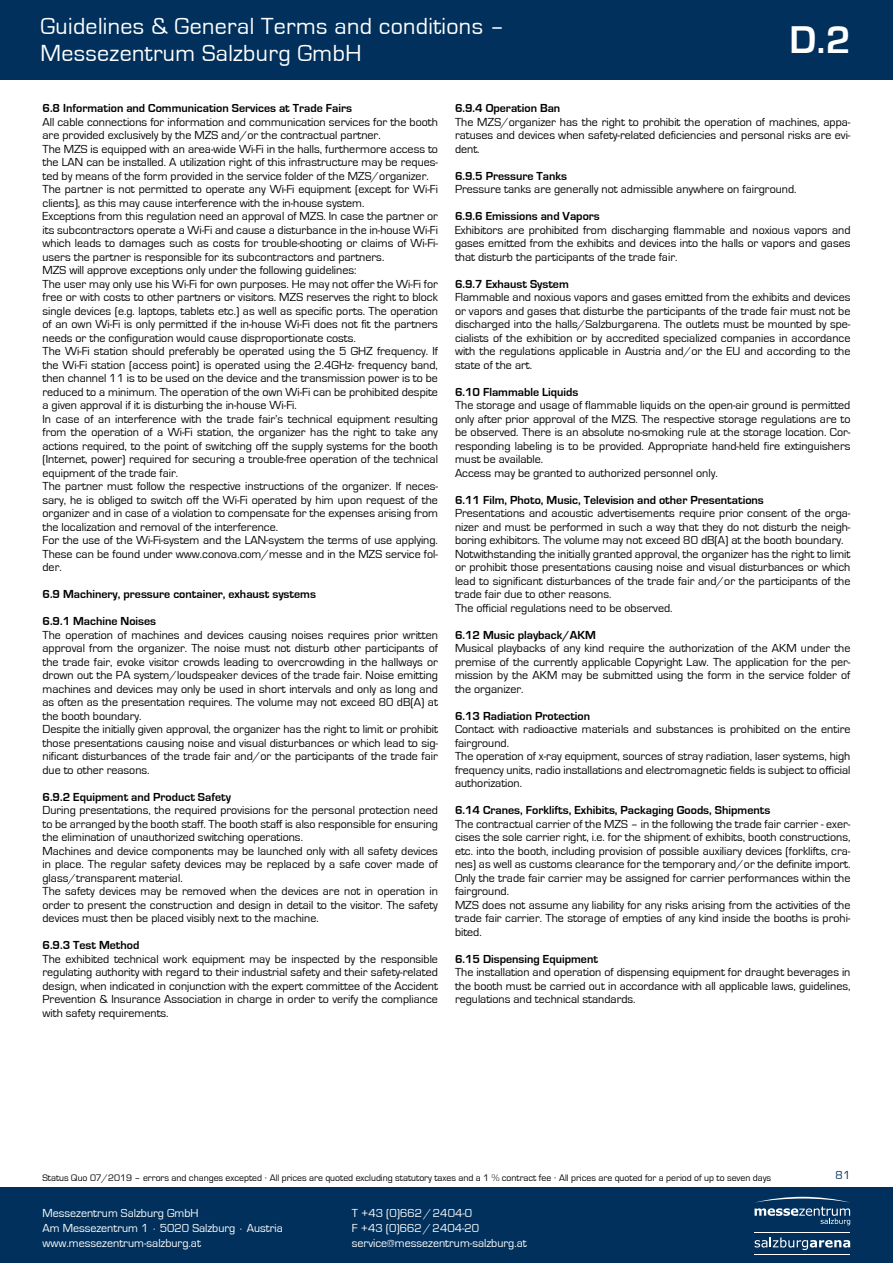
<style>
.page{position:relative;width:893px;height:1263px;background:#fff}
.page>*{position:absolute;margin:0;border:0;box-sizing:border-box;transform-origin:0 0}
.t1{font:700 39.9px "Eurostile";color:#fff}
.t2{font:24px/27px "Eurostile";letter-spacing:.015em;color:#fff}
.t3{font:12px/13.5px "Eurostile";color:#000}
.t4{font:700 12px "Eurostile";color:#000}
.t5{font:12px/15px "Eurostile";color:#fff}
.t6{font:12px "Eurostile";color:#00305b}
.t7{font:9.75px "Eurostile";color:#000}
.s1{font-family:"Helvetica Neue";font-weight:100}
</style>
<div class="page">
<div style="left:0;top:0;width:893px;height:79px;background:#00305b"></div>
<div style="left:0;top:1187px;width:893px;height:76px;background:#00305b"></div>
<hr style="left:755px;top:1232px;width:95px;height:1px;background:#fff">
<hr style="left:755px;top:1254px;width:95px;height:1px;background:#fff">
<svg style="left:755px;top:1237px;width:95px;height:13px"></svg>
<svg style="left:754px;top:1197px;width:96px;height:28px"></svg>
<h2 class="t2" style="left:40px;top:13px;width:466px">Guidelines &amp; General Terms and conditions –<br>Messezentrum Salzburg GmbH</h2>
<h1 class="t1" style="left:789px;top:18px;width:63px">D.2</h1>
<p class="t4" style="left:43px;top:102px;width:311px">6.8 Information and Communication Services at Trade Fairs</p>
<p class="t3" style="left:43px;top:115px;width:397px">All cable connections for information and communication services for the booth are provided exclusively by the MZS and/or the contractual partner.<br>The MZS is equipped with an area-wide Wi-Fi in the halls, furthermore access to the LAN can be installed. A utilization right of this infrastructure may be reques&shy;ted by means of the form provided in the service folder of the MZS/organizer.<br>The partner is not permitted to operate any Wi-Fi equipment (except for Wi-Fi clients), as this may cause interference with the in-house system.<br>Exceptions from this regulation need an approval of MZS. In case the partner or its subcontractors operate a Wi-Fi and cause a disturbance in the in-house Wi-Fi which leads to damages such as costs for trouble-shooting or claims of Wi-Fi&shy;users the partner is responsible for its subcontractors and partners.<br>MZS will approve exceptions only under the following guidelines:<br>The user may only use his Wi-Fi for own purposes. He may not offer the Wi-Fi for free or with costs to other partners or visitors. MZS reserves the right to block single devices (e.g. laptops, tablets etc.) as well as specific ports. The operation of an own Wi-Fi is only permitted if the in-house Wi-Fi does not fit the partners needs or the configuration would cause disproportionate costs.<br>The Wi-Fi station should preferably be operated using the 5 GHZ frequency. If the Wi-Fi station (access point) is operated using the 2.4GHz- frequency band, then channel 11 is to be used on the device and the transmission power is to be reduced to a minimum. The operation of the own Wi-Fi can be prohibited despite a given approval if it is disturbing the in-house Wi-Fi.<br>In case of an interference with the trade fair’s technical equipment resulting from the operation of a Wi-Fi station, the organizer has the right to take any actions required, to the point of switching off the supply systems for the booth (Internet, power) required for securing a trouble-free operation of the technical equipment of the trade fair.<br>The partner must follow the respective instructions of the organizer. If neces&shy;sary, he is obliged to switch off the Wi-Fi operated by him upon request of the organizer and in case of a violation to compensate for the expenses arising from the localization and removal of the interference.<br>For the use of the Wi-Fi-system and the LAN-system the terms of use applying.<br>These can be found under www.conova.com/messe and in the MZS service fol&shy;der.</p>
<p class="t4" style="left:43px;top:588px;width:275px">6.9 Machinery, pressure container, exhaust systems</p>
<p class="t4" style="left:43px;top:615px;width:115px">6.9.1 Machine Noises</p>
<p class="t3" style="left:43px;top:628px;width:397px">The operation of machines and devices causing noises requires prior written approval from the organizer. The noise must not disturb other participants of the trade fair, evoke visitor crowds leading to overcrowding in the hallways or drown out the PA system/loudspeaker devices of the trade fair. Noise emitting machines and devices may only be used in short intervals and only as long and as often as the presentation requires. The volume may not exceed 80 dB(A) at the booth boundary.<br>Despite the initially given approval, the organizer has the right to limit or prohibit those presentations causing noise and visual disturbances or which lead to sig&shy;nificant disturbances of the trade fair and/or the participants of the trade fair due to other reasons.</p>
<p class="t4" style="left:43px;top:790px;width:190px">6.9.2 Equipment and Product Safety</p>
<p class="t3" style="left:43px;top:804px;width:397px">During presentations, the required provisions for the personal protection need to be arranged by the booth staff. The booth staff is also responsible for ensuring the elimination of unauthorized switching operations.<br>Machines and device components may be launched only with all safety devices in place. The regular safety devices may be replaced by a safe cover made of glass/transparent material.<br>The safety devices may be removed when the devices are not in operation in order to present the construction and design in detail to the visitor. The safety devices must then be placed visibly next to the machine.</p>
<p class="t4" style="left:43px;top:939px;width:98px">6.9.3 Test Method</p>
<p class="t3" style="left:43px;top:952px;width:397px;text-align:justify">The exhibited technical work equipment may be inspected by the responsible regulating authority with regard to their industrial safety and their safety-related design, when indicated in conjunction with the expert committee of the Accident Prevention &amp; Insurance Association in charge in order to verify the compliance with safety requirements.</p>
<p class="t4" style="left:455px;top:102px;width:107px">6.9.4 Operation Ban</p>
<p class="t3" style="left:455px;top:115px;width:397px;text-align:justify">The MZS/organizer has the right to prohibit the operation of machines, appa&shy;ratuses and devices when safety-related deficiencies and personal risks are evi&shy;dent.</p>
<p class="t4" style="left:455px;top:169px;width:114px">6.9.5 Pressure Tanks</p>
<p class="t3" style="left:455px;top:183px;width:343px">Pressure tanks are generally not admissible anywhere on fairground.</p>
<p class="t4" style="left:455px;top:210px;width:146px">6.9.6 Emissions and Vapors</p>
<p class="t3" style="left:455px;top:223px;width:397px;text-align:justify">Exhibitors are prohibited from discharging flammable and noxious vapors and gases emitted from the exhibits and devices into the halls or vapors and gases that disturb the participants of the trade fair.</p>
<p class="t4" style="left:455px;top:277px;width:115px">6.9.7 Exhaust System</p>
<p class="t3" style="left:455px;top:291px;width:397px;text-align:justify">Flammable and noxious vapors and gases emitted from the exhibits and devices or vapors and gases that disturbe the participants of the trade fair must not be discharged into the halls/Salzburgarena. The outlets must be mounted by spe&shy;cialists of the exhibition or by accredited specialized companies in accordance with the regulations applicable in Austria and/or the EU and according to the state of the art.</p>
<p class="t4" style="left:455px;top:385px;width:125px">6.10 Flammable Liquids</p>
<p class="t3" style="left:455px;top:399px;width:397px">The storage and usage of flammable liquids on the open-air ground is permitted only after prior approval of the MZS. The respective storage regulations are to be observed. There is an absolute no-smoking rule at the storage location. Cor&shy;responding labeling is to be provided. Appropriate hand-held fire extinguishers must be available.<br>Access may be granted to authorized personnel only.</p>
<p class="t4" style="left:455px;top:493px;width:310px">6.11 Film, Photo, Music, Television and other Presentations</p>
<p class="t3" style="left:455px;top:507px;width:397px">Presentations and acoustic advertisements require prior consent of the orga&shy;nizer and must be performed in such a way that they do not disturb the neigh&shy;boring exhibitors. The volume may not exceed 80 dB(A) at the booth boundary.<br>Notwithstanding the initially granted approval, the organizer has the right to limit or prohibit those presentations causing noise and visual disturbances or which lead to significant disturbances of the trade fair and/or the participants of the trade fair due to other reasons.<br>The official regulations need to be observed.</p>
<p class="t4" style="left:455px;top:628px;width:142px">6.12 Music playback/AKM</p>
<p class="t3" style="left:455px;top:642px;width:397px;text-align:justify">Musical playbacks of any kind require the authorization of the AKM under the premise of the currently applicable Copyright Law. The application for the per&shy;mission by the AKM may be submitted using the form in the service folder of the organizer.</p>
<p class="t4" style="left:455px;top:709px;width:137px">6.13 Radiation Protection</p>
<p class="t3" style="left:455px;top:723px;width:397px">Contact with radioactive materials and substances is prohibited on the entire fairground.<br>The operation of x-ray equipment, sources of stray radiation, laser systems, high frequency units, radio installations and electromagnetic fields is subject to official authorization.</p>
<p class="t4" style="left:455px;top:804px;width:317px">6.14 Cranes, Forklifts, Exhibits, Packaging Goods, Shipments</p>
<p class="t3" style="left:455px;top:817px;width:397px">The contractual carrier of the MZS – in the following the trade fair carrier - exer&shy;cises the sole carrier right, i.e. for the shipment of exhibits, booth constructions, etc. into the booth, including provision of possible auxiliary devices (forklifts, cra&shy;nes) as well as customs clearance for the temporary and/or the definite import.<br>Only the trade fair carrier may be assigned for carrier performances within the fairground.<br>MZS does not assume any liability for any risks arising from the activities of the trade fair carrier. The storage of empties of any kind inside the booths is prohi&shy;bited.</p>
<p class="t4" style="left:455px;top:952px;width:144px">6.15 Dispensing Equipment</p>
<p class="t3" style="left:455px;top:966px;width:397px;text-align:justify">The installation and operation of dispensing equipment for draught beverages in the booth must be carried out in accordance with all applicable laws, guidelines, regulations and technical standards.</p>
<p class="t7" style="left:43px;top:1172px;width:730px">Status Quo 07/2019 – errors and changes excepted <span class="s1">·</span> All prices are quoted excluding statutory taxes and a 1 % contract fee <span class="s1">·</span> All prices are quoted for a period of up to seven days</p>
<p class="t6" style="left:835px;top:1168px;width:16px">81</p>
<p class="t5" style="left:42px;top:1206px;width:242px">Messezentrum Salzburg GmbH<br>Am Messezentrum 1 ∙ 5020 Salzburg ∙ Austria www.messezentrum-salzburg.at</p>
<p class="t5" style="left:352px;top:1206px;width:176px">T +43 (0)662/2404-0<br>F +43 (0)662/2404-20 service@messezentrum-salzburg.at</p>
</div>
